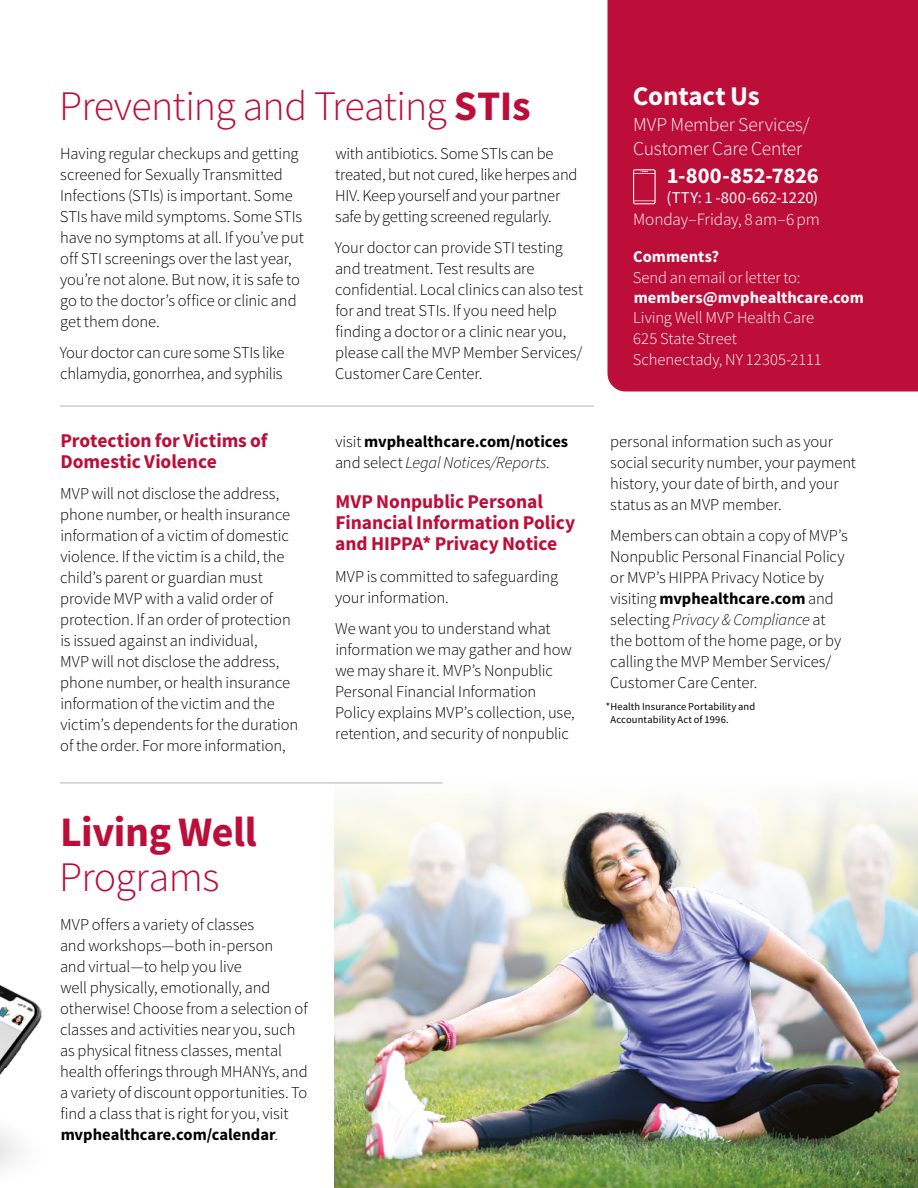
<style>
.page{position:relative;width:918px;height:1188px;background:#fff}
.page>*{position:absolute;margin:0;border:0;box-sizing:border-box;transform-origin:0 0}
.Page_Headline{font:300 42px "Source Sans Pro";letter-spacing:-.02em;color:#bd0d39}
.Page_Headline-2{font:700 42px/45px "Source Sans Pro";letter-spacing:-.01em;color:#bd0d39}
.t1{font:700 27px "Source Sans Pro";letter-spacing:-.01em;color:#fff}
.t2{font:700 22.5px "Source Sans Pro";letter-spacing:-.005em;color:#fff}
.Bold_subhead{font:700 19.5px/21px "Source Sans Pro";letter-spacing:-.005em;color:#bd0d39}
.t3{font:300 19.5px/23.4px "Source Sans Pro";letter-spacing:-.005em;color:#fff}
.t4{font:300 17.25px "Source Sans Pro";letter-spacing:-.01em;color:#fff}
.Text{font:300 16.5px/21px "Source Sans Pro";letter-spacing:-.005em;color:#000}
.t5{font:300 16.5px/19.8px "Source Sans Pro";color:#fff}
.Text-2{font:700 16.5px/21px "Source Sans Pro";color:#000}
.t6{font:16.5px "Source Sans Pro";letter-spacing:.01em;color:#fff}
.t7{font:700 16.5px "Source Sans Pro";color:#fff}
.Footer_Note{font:10.5px/13px "Source Sans Pro";letter-spacing:.015em;color:#000}
.s1{font-weight:700}
.s2{font-weight:300}
.s3{font-weight:300;font-style:italic}
.s4{font-style:italic}
</style>
<div class="page">
<hr style="left:60px;top:406px;width:534px;height:1px;background:#b4b4b4">
<hr style="left:60px;top:783px;width:382px;height:1px;background:#b4b4b4">
<img style="left:0;top:984px;width:42px;height:185px">
<img style="left:334px;top:782px;width:584px;height:406px">
<div style="left:608px;top:0;width:310px;height:392px;background:#bd0d39"></div>
<svg style="left:633px;top:169px;width:23px;height:35px"></svg>
<h1 class="Page_Headline" style="left:59px;top:80px;width:473px">Preventing and Treating <span class="s1">STIs</span></h1>
<p class="Text" style="left:60px;top:143px;width:246px">Having regular checkups and getting screened for Sexually Transmitted Infections (STIs) is important. Some STIs have mild symptoms. Some STIs have no symptoms at all. If you’ve put off STI screenings over the last year, you’re not alone. But now, it is safe to go to the doctor’s office or clinic and get them done.</p>
<p class="Text" style="left:60px;top:342px;width:226px">Your doctor can cure some STIs like chlamydia, gonorrhea, and syphilis</p>
<p class="Text" style="left:335px;top:143px;width:244px">with antibiotics. Some STIs can be treated, but not cured, like herpes and HIV. Keep yourself and your partner safe by getting screened regularly.</p>
<p class="Text" style="left:335px;top:237px;width:250px">Your doctor can provide STI testing and treatment. Test results are confidential. Local clinics can also test for and treat STIs. If you need help finding a doctor or a clinic near you, please call the MVP Member Services/ Customer Care Center.</p>
<h3 class="Bold_subhead" style="left:60px;top:430px;width:208px">Protection for Victims of<br>Domestic Violence</h3>
<p class="Text" style="left:60px;top:483px;width:240px">MVP will not disclose the address, phone number, or health insurance information of a victim of domestic violence. If the victim is a child, the child’s parent or guardian must provide MVP with a valid order of protection. If an order of protection is issued against an individual,<br>MVP will not disclose the address, phone number, or health insurance information of the victim and the victim’s dependents for the duration of the order. For more information,</p>
<p class="Text-2" style="left:335px;top:431px;width:235px"><span class="s2">visit</span> mvphealthcare.com/notices <span class="s2">and select</span> <span class="s3">Legal Notices/Reports.</span></p>
<h3 class="Bold_subhead" style="left:335px;top:491px;width:241px">MVP Nonpublic Personal<br>Financial Information Policy and HIPPA* Privacy Notice</h3>
<p class="Text" style="left:335px;top:566px;width:225px">MVP is committed to safeguarding your information.</p>
<p class="Text" style="left:335px;top:618px;width:241px">We want you to understand what information we may gather and how we may share it. MVP’s Nonpublic Personal Financial Information Policy explains MVP’s collection, use, retention, and security of nonpublic</p>
<p class="t1" style="left:633px;top:78px;width:128px">Contact Us</p>
<p class="t3" style="left:633px;top:113px;width:178px">MVP Member Services/<br>Customer Care Center</p>
<p class="t2" style="left:667px;top:161px;width:153px">1-800-852-7826</p>
<p class="t6" style="left:667px;top:187px;width:153px">(TTY: 1 -800-662-1220)</p>
<p class="t4" style="left:633px;top:209px;width:188px">Monday–Friday, 8am–6pm</p>
<p class="t7" style="left:633px;top:245px;width:87px">Comments?</p>
<p class="t5" style="left:633px;top:268px;width:233px">Send an email or letter to: <span class="s1">members@mvphealthcare.com<br></span>Living Well MVP Health Care</p>
<p class="t5" style="left:633px;top:329px;width:105px">625 State Street</p>
<p class="t5" style="left:633px;top:350px;width:190px">Schenectady, NY 12305-2111</p>
<p class="Text" style="left:610px;top:431px;width:247px">personal information such as your social security number, your payment history, your date of birth, and your status as an MVP member.</p>
<p class="Text" style="left:610px;top:525px;width:239px">Members can obtain a copy of MVP’s<br>Nonpublic Personal Financial Policy or MVP’s HIPPA Privacy Notice by visiting <span class="s1">mvphealthcare.com</span> and selecting <span class="s4">Privacy &amp; Compliance</span> at the bottom of the home page, or by calling the MVP Member Services/<br>Customer Care Center.</p>
<p class="Footer_Note" style="left:611px;top:700px;width:146px;text-indent:-5px">*Health Insurance Portability and<br>Accountability Act of 1996.</p>
<h1 class="Page_Headline-2" style="left:59px;top:809px;width:199px">Living Well<br><span class="s2">Programs</span></h1>
<p class="Text" style="left:60px;top:914px;width:249px">MVP offers a variety of classes<br>and workshops—both in-person<br>and virtual—to help you live<br>well physically, emotionally, and otherwise! Choose from a selection of classes and activities near you, such as physical fitness classes, mental health offerings through MHANYs, and a variety of discount opportunities. To find a class that is right for you, visit <span class="s1">mvphealthcare.com/calendar</span>.</p>
</div>
